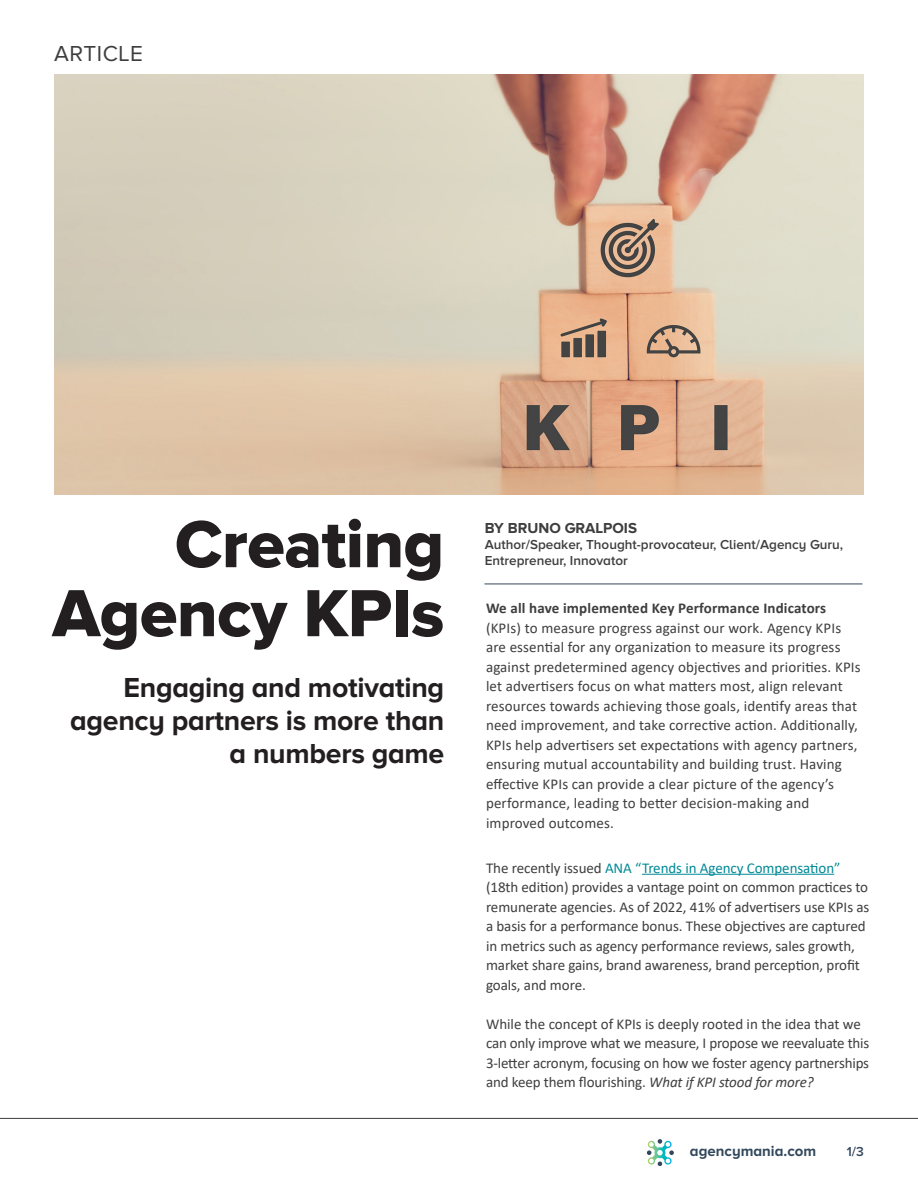
<style>
.page{position:relative;width:918px;height:1188px;background:#fff}
.page>*{position:absolute;margin:0;border:0;box-sizing:border-box;transform-origin:0 0}
.t1{font:69px "Proxima Nova Extrabld";letter-spacing:-.01em;color:#231f20}
.t2{font:700 28.5px/33px "Proxima Nova A";letter-spacing:-.01em;color:#231f20;text-align:right}
.t3{font:22.5px "Proxima Nova A";letter-spacing:.025em;color:#3e3e3f}
.t4{font:15px/19.5px "Calibri";color:#3e3e3f}
.t5{font:700 15px "Proxima Nova A";color:#3e3e3f}
.t6{font:700 15px "Proxima Nova A";color:#33485c}
.t7{font:600 13.5px "Proxima Nova A";color:#3e3e3f}
.t8{font:600 13.5px "Proxima Nova A";color:#33485c}
.s1{font-weight:700}
.s2{color:#008996}
.s3{font-style:italic}
</style>
<div class="page">
<img style="left:54px;top:75px;width:810px;height:420px">
<hr style="left:642px;top:874px;width:192px;height:1px;background:#008996">
<hr style="left:484px;top:584px;width:378px;height:1px;background:#33485c">
<hr style="left:0;top:1118px;width:918px;height:1px;background:#3e3e3f">
<svg style="left:647px;top:1139px;width:27px;height:27px"></svg>
<p class="t3" style="left:54px;top:41px;width:90px">ARTICLE</p>
<p class="t1" style="left:175px;top:504px;width:271px">Creating</p>
<p class="t1" style="left:52px;top:573px;width:393px">Agency KPIs</p>
<p class="t2" style="left:70px;top:670px;width:376px">Engaging and motivating agency partners is more than a numbers game</p>
<p class="t5" style="left:485px;top:519px;width:154px">BY BRUNO GRALPOIS</p>
<p class="t7" style="left:485px;top:537px;width:360px">Author/Speaker, Thought-provocateur, Client/Agency Guru,</p>
<p class="t7" style="left:485px;top:553px;width:145px">Entrepreneur, Innovator</p>
<p class="t4" style="left:486px;top:598px;width:376px"><span class="s1">We all have implemented Key Performance Indicators </span>(KPIs) to measure progress against our work. Agency KPIs are essential for any organization to measure its progress against predetermined agency objectives and priorities. KPIs let advertisers focus on what matters most, align relevant resources towards achieving those goals, identify areas that need improvement, and take corrective action. Additionally, KPIs help advertisers set expectations with agency partners, ensuring mutual accountability and building trust. Having effective KPIs can provide a clear picture of the agency’s performance, leading to better decision-making and improved outcomes.</p>
<p class="t4" style="left:486px;top:857px;width:385px">The recently issued <span class="s2">ANA “Trends in Agency Compensation” </span>(18th edition) provides a vantage point on common practices to remunerate agencies. As of 2022, 41% of advertisers use KPIs as a basis for a performance bonus. These objectives are captured in metrics such as agency performance reviews, sales growth, market share gains, brand awareness, brand perception, profit goals, and more.</p>
<p class="t4" style="left:486px;top:1013px;width:385px">While the concept of KPIs is deeply rooted in the idea that we can only improve what we measure, I propose we reevaluate this 3-letter acronym, focusing on how we foster agency partnerships and keep them flourishing. <span class="s3">What if KPI stood for more?</span></p>
<p class="t6" style="left:690px;top:1143px;width:128px">agencymania.com</p>
<p class="t8" style="left:847px;top:1144px;width:19px">1/3</p>
</div>
